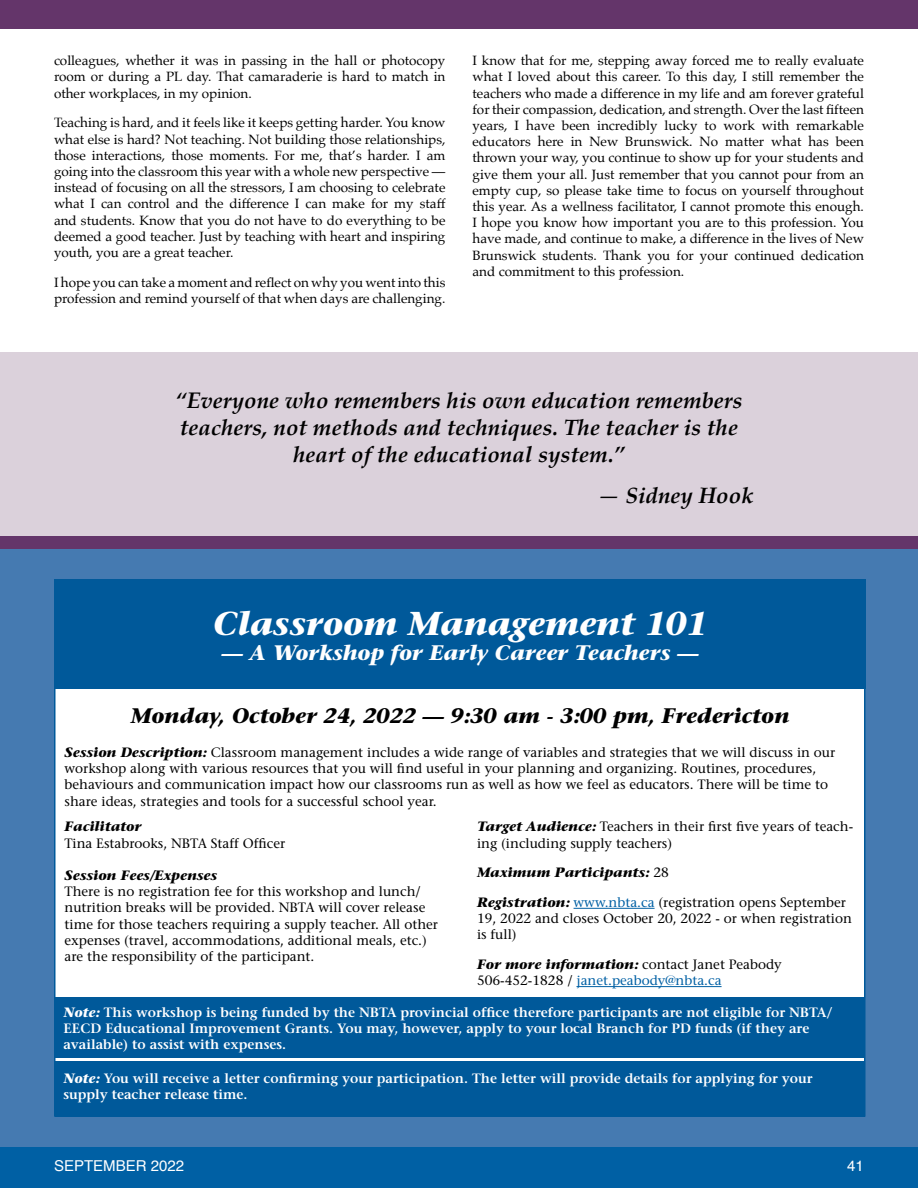
<style>
.page{position:relative;width:918px;height:1188px;background:#fff}
.page>*{position:absolute;margin:0;border:0;box-sizing:border-box;transform-origin:0 0}
.t1{font:italic 700 33px "Stone Serif";color:#fff}
.t2{font:italic 700 22.5px/27px "Palatino";color:#000;text-align:center}
.t3{font:italic 700 21px "Stone Serif";color:#000}
.t4{font:italic 700 21px "Stone Serif";color:#fff}
.t5{font:15px "Helvetica";color:#fff}
.t6{font:13.5px/16.2px "Palatino";color:#000;text-align:justify}
.t7{font:13.5px/16.2px "Stone Serif";color:#000}
.t8{font:600 13.5px/16.2px "Stone Serif";color:#fff}
.t9{font:italic 700 13.5px "Stone Serif";color:#000}
.s1{font-weight:700;font-style:italic}
.s2{font-weight:400;font-style:normal}
.s3{color:#0060a4}
</style>
<div class="page">
<div style="left:0;top:1147px;width:918px;height:41px;background:#0060a4"></div>
<div style="left:54px;top:1112px;width:810px;height:35px;background:#457ab1"></div>
<div style="left:54px;top:545px;width:810px;height:35px;background:#457ab1"></div>
<div style="left:864px;top:543px;width:54px;height:604px;background:#457ab1"></div>
<div style="left:0;top:543px;width:54px;height:604px;background:#457ab1"></div>
<div style="left:0;top:352px;width:918px;height:190px;background:#dbd1db"></div>
<div style="left:0;top:0;width:918px;height:28px;background:#64356a"></div>
<div style="left:0;top:536px;width:918px;height:13px;background:#64356a"></div>
<div style="left:56px;top:1061px;width:810px;height:56px;background:#00599a"></div>
<div style="left:56px;top:998px;width:810px;height:60px;background:#00599a"></div>
<div style="left:54px;top:580px;width:812px;height:109px;background:#00599a"></div>
<hr style="left:574px;top:908px;width:81px;height:1px;background:#0060a4">
<hr style="left:576px;top:986px;width:146px;height:1px;background:#0060a4">
<p class="t6" style="left:54px;top:53px;width:393px">colleagues, whether it was in passing in the hall or photocopy room or during a PL day. That camaraderie is hard to match in other workplaces, in my opinion.</p>
<p class="t6" style="left:54px;top:115px;width:393px">Teaching is hard, and it feels like it keeps getting harder. You know what else is hard? Not teaching. Not building those relationships, those interactions, those moments. For me, that’s harder. I am going into the classroom this year with a whole new perspective — instead of focusing on all the stressors, I am choosing to celebrate what I can control and the difference I can make for my staff and students. Know that you do not have to do everything to be deemed a good teacher. Just by teaching with heart and inspiring youth, you are a great teacher.</p>
<p class="t6" style="left:54px;top:274px;width:393px">I hope you can take a moment and reflect on why you went into this profession and remind yourself of that when days are challenging.</p>
<p class="t6" style="left:472px;top:53px;width:393px">I know that for me, stepping away forced me to really evaluate what I loved about this career. To this day, I still remember the teachers who made a difference in my life and am forever grateful for their compassion, dedication, and strength. Over the last fifteen years, I have been incredibly lucky to work with remarkable educators here in New Brunswick. No matter what has been thrown your way, you continue to show up for your students and give them your all. Just remember that you cannot pour from an empty cup, so please take time to focus on yourself throughout this year. As a wellness facilitator, I cannot promote this enough.<br>I hope you know how important you are to this profession. You have made, and continue to make, a difference in the lives of New Brunswick students. Thank you for your continued dedication and commitment to this profession.</p>
<h2 class="t2" style="left:175px;top:387px;width:569px">“Everyone who remembers his own education remembers teachers, not methods and techniques. The teacher is the heart of the educational system.”</h2>
<h2 class="t2" style="left:597px;top:481px;width:158px">— Sidney Hook</h2>
<h1 class="t1" style="left:213px;top:603px;width:496px">Classroom Management 101</h1>
<h3 class="t4" style="left:222px;top:640px;width:478px">— A Workshop for Early Career Teachers —</h3>
<h3 class="t3" style="left:131px;top:703px;width:660px">Monday, October 24, 2022 — 9:30 am - 3:00 pm, Fredericton</h3>
<p class="t7" style="left:65px;top:744px;width:772px"><span class="s1">Session Description:</span> Classroom management includes a wide range of variables and strategies that we will discuss in our workshop along with various resources that you will find useful in your planning and organizing. Routines, procedures, behaviours and communication impact how our classrooms run as well as how we feel as educators. There will be time to share ideas, strategies and tools for a successful school year.</p>
<p class="t7" style="left:477px;top:819px;width:378px"><span class="s1">Target Audience:</span> Teachers in their first five years of teach&shy;ing (including supply teachers)</p>
<p class="t9" style="left:477px;top:864px;width:193px">Maximum Participants: <span class="s2">28</span></p>
<p class="t7" style="left:477px;top:894px;width:376px"><span class="s1">Registration:</span> <span class="s3">www.nbta.ca</span> (registration opens September<br>19, 2022 and closes October 20, 2022 - or when registration is full)</p>
<p class="t7" style="left:477px;top:956px;width:306px"><span class="s1">For more information:</span> contact Janet Peabody<br>506-452-1828 / <span class="s3">janet.peabody@nbta.ca</span></p>
<p class="t8" style="left:63px;top:1004px;width:771px"><span class="s1">Note:</span> This workshop is being funded by the NBTA provincial office therefore participants are not eligible for NBTA/<br>EECD Educational Improvement Grants. You may, however, apply to your local Branch for PD funds (if they are available) to assist with expenses.</p>
<p class="t8" style="left:63px;top:1070px;width:751px"><span class="s1">Note:</span> You will receive a letter confirming your participation. The letter will provide details for applying for your supply teacher release time.</p>
<p class="t9" style="left:65px;top:818px;width:79px">Facilitator</p>
<p class="t7" style="left:65px;top:835px;width:222px">Tina Estabrooks, NBTA Staff Officer</p>
<p class="t9" style="left:65px;top:867px;width:154px">Session Fees/Expenses</p>
<p class="t7" style="left:65px;top:883px;width:375px">There is no registration fee for this workshop and lunch/ nutrition breaks will be provided. NBTA will cover release time for those teachers requiring a supply teacher. All other expenses (travel, accommodations, additional meals, etc.) are the responsibility of the participant.</p>
<p class="t5" style="left:54px;top:1154px;width:132px">SEPTEMBER 2022</p>
<p class="t5" style="left:847px;top:1154px;width:18px">41</p>
</div>
